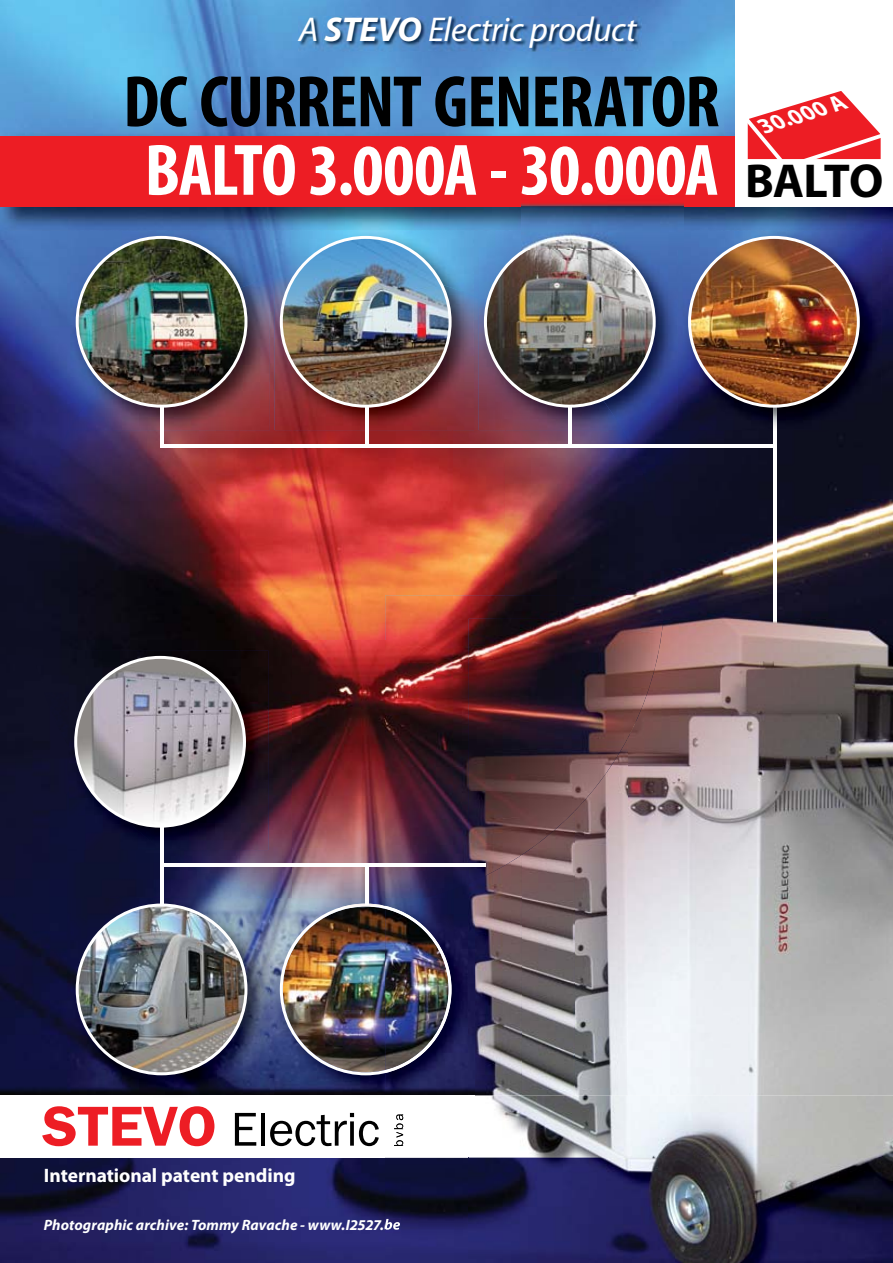
<style>
.page{position:relative;width:893px;height:1263px;background:#fff}
.page>*{position:absolute;margin:0;border:0;box-sizing:border-box;transform-origin:0 0}
.t1{font:700 condensed 73.5px "Myriad Pro";letter-spacing:-.02em;color:#fff}
.t2{font:700 condensed 73.5px "Myriad Pro";letter-spacing:-.02em;color:#000}
.t3{font:italic 34.5px "Myriad Pro";letter-spacing:-.01em;color:#fff}
.t4{font:italic 700 22.95px "Myriad Pro";color:#fff}
.t5{font:700 19.5px "Myriad Pro";letter-spacing:-.005em;color:#fff}
.t6{font:italic 700 15px "Myriad Pro";letter-spacing:.005em;color:#fff}
.s1{font-weight:700}
.s2{font-stretch:normal;font-size:47.85px;color:#000}
</style>
<div class="page">
<img style="left:0;top:0;width:893px;height:1263px">
<img style="left:0;top:132px;width:893px;height:99px">
<div style="left:0;top:136px;width:893px;height:70px;background:#ed1d24"></div>
<div style="left:0;top:1095px;width:893px;height:62px;background:#fff"></div>
<svg style="left:42px;top:1106px;width:172px;height:40px"></svg>
<svg style="left:235px;top:1113px;width:21px;height:33px"></svg>
<hr style="left:261px;top:1113px;width:4px;height:33px;background:#000">
<svg style="left:270px;top:1113px;width:109px;height:33px"></svg>
<img style="left:299px;top:17px;width:343px;height:34px">
<div style="left:736px;top:0;width:157px;height:207px;background:#fff"></div>
<svg style="left:747px;top:91px;width:134px;height:69px"></svg>
<img style="left:70px;top:898px;width:200px;height:197px">
<img style="left:76px;top:903px;width:171px;height:172px">
<img style="left:274px;top:908px;width:111px;height:187px">
<img style="left:280px;top:908px;width:105px;height:167px">
<hr style="left:774px;top:406px;width:3px;height:227px;background:#fff">
<img style="left:665px;top:595px;width:228px;height:24px">
<img style="left:385px;top:898px;width:84px;height:365px">
<svg style="left:394px;top:1114px;width:9px;height:32px"></svg>
<img style="left:385px;top:1219px;width:15px;height:14px">
<img style="left:385px;top:909px;width:64px;height:161px">
<img style="left:774px;top:595px;width:3px;height:24px">
<img style="left:628px;top:619px;width:265px;height:476px">
<img style="left:575px;top:898px;width:53px;height:197px">
<img style="left:522px;top:898px;width:53px;height:197px">
<img style="left:474px;top:898px;width:48px;height:197px">
<img style="left:469px;top:1095px;width:424px;height:168px">
<img style="left:469px;top:898px;width:5px;height:197px">
<svg style="left:469px;top:1095px;width:5px;height:3px"></svg>
<img style="left:239px;top:278px;width:53px;height:622px">
<img style="left:453px;top:297px;width:52px;height:298px">
<img style="left:27px;top:428px;width:213px;height:265px">
<img style="left:292px;top:430px;width:161px;height:211px">
<img style="left:505px;top:430px;width:160px;height:165px">
<img style="left:292px;top:641px;width:93px;height:257px">
<img style="left:44px;top:692px;width:25px;height:55px">
<img style="left:163px;top:850px;width:77px;height:40px">
<img style="left:274px;top:898px;width:111px;height:10px">
<img style="left:339px;top:903px;width:45px;height:5px">
<img style="left:385px;top:595px;width:280px;height:303px">
<img style="left:385px;top:898px;width:39px;height:7px">
<img style="left:469px;top:619px;width:194px;height:264px">
<img style="left:70px;top:231px;width:200px;height:48px">
<img style="left:70px;top:279px;width:200px;height:151px">
<img style="left:76px;top:236px;width:171px;height:172px">
<img style="left:274px;top:231px;width:200px;height:39px">
<img style="left:274px;top:270px;width:200px;height:160px">
<img style="left:280px;top:236px;width:172px;height:172px">
<img style="left:479px;top:232px;width:199px;height:198px">
<img style="left:479px;top:231px;width:43px;height:1px">
<img style="left:479px;top:299px;width:143px;height:131px">
<img style="left:683px;top:231px;width:199px;height:199px">
<img style="left:774px;top:408px;width:3px;height:22px">
<img style="left:484px;top:233px;width:376px;height:175px">
<hr style="left:160px;top:407px;width:3px;height:40px;background:#fff">
<hr style="left:366px;top:407px;width:3px;height:39px;background:#fff">
<hr style="left:568px;top:406px;width:3px;height:40px;background:#fff">
<hr style="left:160px;top:444px;width:615px;height:3px;background:#fff">
<hr style="left:160px;top:863px;width:326px;height:3px;background:#fff">
<hr style="left:366px;top:865px;width:3px;height:39px;background:#fff">
<img style="left:69px;top:650px;width:199px;height:200px">
<svg style="left:74px;top:656px;width:172px;height:172px;background:#918d96"></svg>
<hr style="left:160px;top:828px;width:3px;height:77px;background:#fff">
<img style="left:522px;top:203px;width:161px;height:46px">
<h2 class="t3" style="left:299px;top:8px;width:339px">A <span class="s1">STEVO</span> Electric product</h2>
<h1 class="t2" style="left:123px;top:56px;width:598px">DC CURRENT GENERATOR</h1>
<h3 class="t4" style="left:758px;top:112px;width:91px;rotate:-17deg">30.000 A</h3>
<h1 class="t1" style="left:145px;top:124px;width:740px">BALTO 3.000A - 30.000A <span class="s2">BALTO</span></h1>
<h3 class="t5" style="left:44px;top:1162px;width:253px">International patent pending</h3>
<p class="t6" style="left:44px;top:1215px;width:358px">Photographic archive: Tommy Ravache - www.I2527.be</p>
</div>
